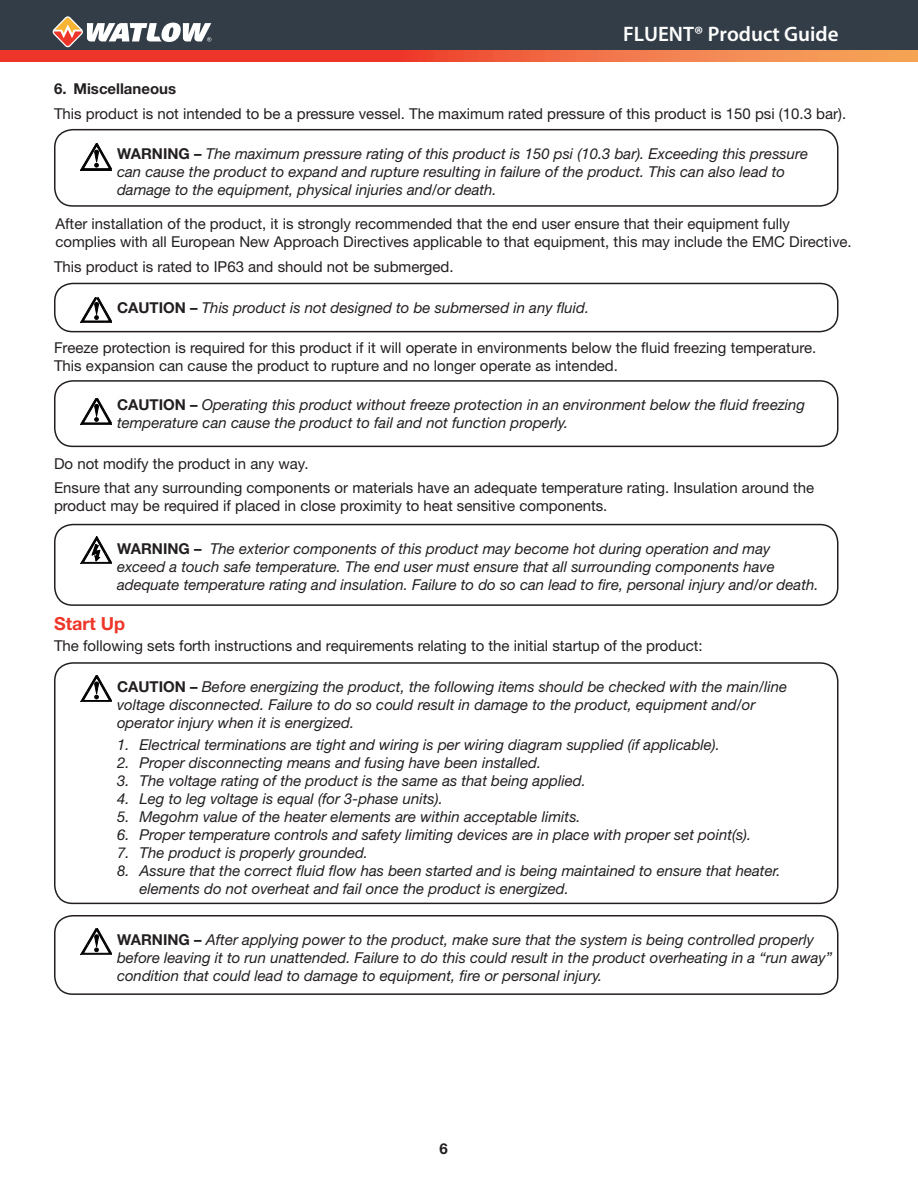
<style>
.page{position:relative;width:918px;height:1188px;background:#fff}
.page>*{position:absolute;margin:0;border:0;box-sizing:border-box;transform-origin:0 0}
.t1{font:600 21px "Myriad Pro";color:#fff}
.t2{font:700 18px "Helvetica Neue LT Std";color:#ee3529}
.t3{font:italic 15px/18px "Helvetica Neue LT Std";color:#231f20}
.t4{font:15px/18px "Helvetica Neue LT Std";color:#231f20}
.t5{font:700 15px "Helvetica Neue LT Std";color:#231f20}
.s1{font-weight:700;font-style:normal}
</style>
<div class="page">
<div style="left:0;top:0;width:918px;height:50px;background:#323d47"></div>
<svg style="left:0;top:50px;width:918px;height:11px;background:#f05b3b"></svg>
<svg style="left:53px;top:16px;width:158px;height:31px"></svg>
<div style="left:54px;top:380px;width:784px;height:67px;border:2px solid #231f20;border-radius:18px"></div>
<svg style="left:80px;top:398px;width:31px;height:26px"></svg>
<div style="left:54px;top:662px;width:784px;height:242px;border:2px solid #231f20;border-radius:18px"></div>
<svg style="left:80px;top:676px;width:31px;height:26px"></svg>
<div style="left:54px;top:915px;width:784px;height:80px;border:2px solid #231f20;border-radius:18px"></div>
<svg style="left:80px;top:928px;width:31px;height:27px"></svg>
<div style="left:54px;top:129px;width:784px;height:78px;border:2px solid #231f20;border-radius:18px"></div>
<svg style="left:80px;top:144px;width:31px;height:26px"></svg>
<div style="left:54px;top:283px;width:784px;height:49px;border:2px solid #231f20;border-radius:18px"></div>
<svg style="left:80px;top:298px;width:31px;height:24px"></svg>
<div style="left:54px;top:524px;width:784px;height:82px;border:2px solid #231f20;border-radius:18px"></div>
<svg style="left:80px;top:537px;width:31px;height:27px"></svg>
<h1 class="t1" style="left:623px;top:21px;width:217px">FLUENT® Product Guide</h1>
<p class="t5" style="left:54px;top:79px;width:124px">6. Miscellaneous</p>
<p class="t4" style="left:54px;top:104px;width:794px">This product is not intended to be a pressure vessel. The maximum rated pressure of this product is 150 psi (10.3 bar).</p>
<p class="t3" style="left:117px;top:145px;width:693px"><span class="s1">WARNING –</span> The maximum pressure rating of this product is 150 psi (10.3 bar). Exceeding this pressure can cause the product to expand and rupture resulting in failure of the product. This can also lead to damage to the equipment, physical injuries and/or death.</p>
<p class="t4" style="left:56px;top:214px;width:798px">After installation of the product, it is strongly recommended that the end user ensure that their equipment fully complies with all European New Approach Directives applicable to that equipment, this may include the EMC Directive.</p>
<p class="t4" style="left:54px;top:257px;width:401px">This product is rated to IP63 and should not be submerged.</p>
<p class="t3" style="left:117px;top:298px;width:474px"><span class="s1">CAUTION –</span> This product is not designed to be submersed in any fluid.</p>
<p class="t4" style="left:54px;top:338px;width:764px">Freeze protection is required for this product if it will operate in environments below the fluid freezing temperature.<br>This expansion can cause the product to rupture and no longer operate as intended.</p>
<p class="t3" style="left:117px;top:396px;width:690px"><span class="s1">CAUTION –</span> Operating this product without freeze protection in an environment below the fluid freezing temperature can cause the product to fail and not function properly.</p>
<p class="t4" style="left:54px;top:454px;width:256px">Do not modify the product in any way.</p>
<p class="t4" style="left:54px;top:479px;width:762px">Ensure that any surrounding components or materials have an adequate temperature rating. Insulation around the product may be required if placed in close proximity to heat sensitive components.</p>
<p class="t3" style="left:117px;top:539px;width:703px"><span class="s1">WARNING –</span> The exterior components of this product may become hot during operation and may exceed a touch safe temperature. The end user must ensure that all surrounding components have adequate temperature rating and insulation. Failure to do so can lead to fire, personal injury and/or death.</p>
<p class="t2" style="left:54px;top:612px;width:73px">Start Up</p>
<p class="t4" style="left:54px;top:637px;width:650px">The following sets forth instructions and requirements relating to the initial startup of the product:</p>
<p class="t3" style="left:117px;top:678px;width:672px"><span class="s1">CAUTION –</span> Before energizing the product, the following items should be checked with the main/line voltage disconnected. Failure to do so could result in damage to the product, equipment and/or operator injury when it is energized.</p>
<p class="t3" style="left:117px;top:735px;width:605px">1. Electrical terminations are tight and wiring is per wiring diagram supplied (if applicable).</p>
<p class="t3" style="left:117px;top:753px;width:426px">2. Proper disconnecting means and fusing have been installed.</p>
<p class="t3" style="left:117px;top:771px;width:471px">3. The voltage rating of the product is the same as that being applied.</p>
<p class="t3" style="left:117px;top:789px;width:327px">4. Leg to leg voltage is equal (for 3-phase units).</p>
<p class="t3" style="left:117px;top:807px;width:465px">5. Megohm value of the heater elements are within acceptable limits.</p>
<p class="t3" style="left:117px;top:825px;width:636px">6. Proper temperature controls and safety limiting devices are in place with proper set point(s).</p>
<p class="t3" style="left:117px;top:843px;width:253px">7. The product is properly grounded.</p>
<p class="t3" style="left:140px;top:861px;width:643px;text-indent:-22px">8. Assure that the correct fluid flow has been started and is being maintained to ensure that heater. elements do not overheat and fail once the product is energized.</p>
<p class="t3" style="left:117px;top:931px;width:717px"><span class="s1">WARNING –</span> After applying power to the product, make sure that the system is being controlled properly before leaving it to run unattended. Failure to do this could result in the product overheating in a “run away” condition that could lead to damage to equipment, fire or personal injury.</p>
<p class="t5" style="left:440px;top:1139px;width:10px">6</p>
</div>
